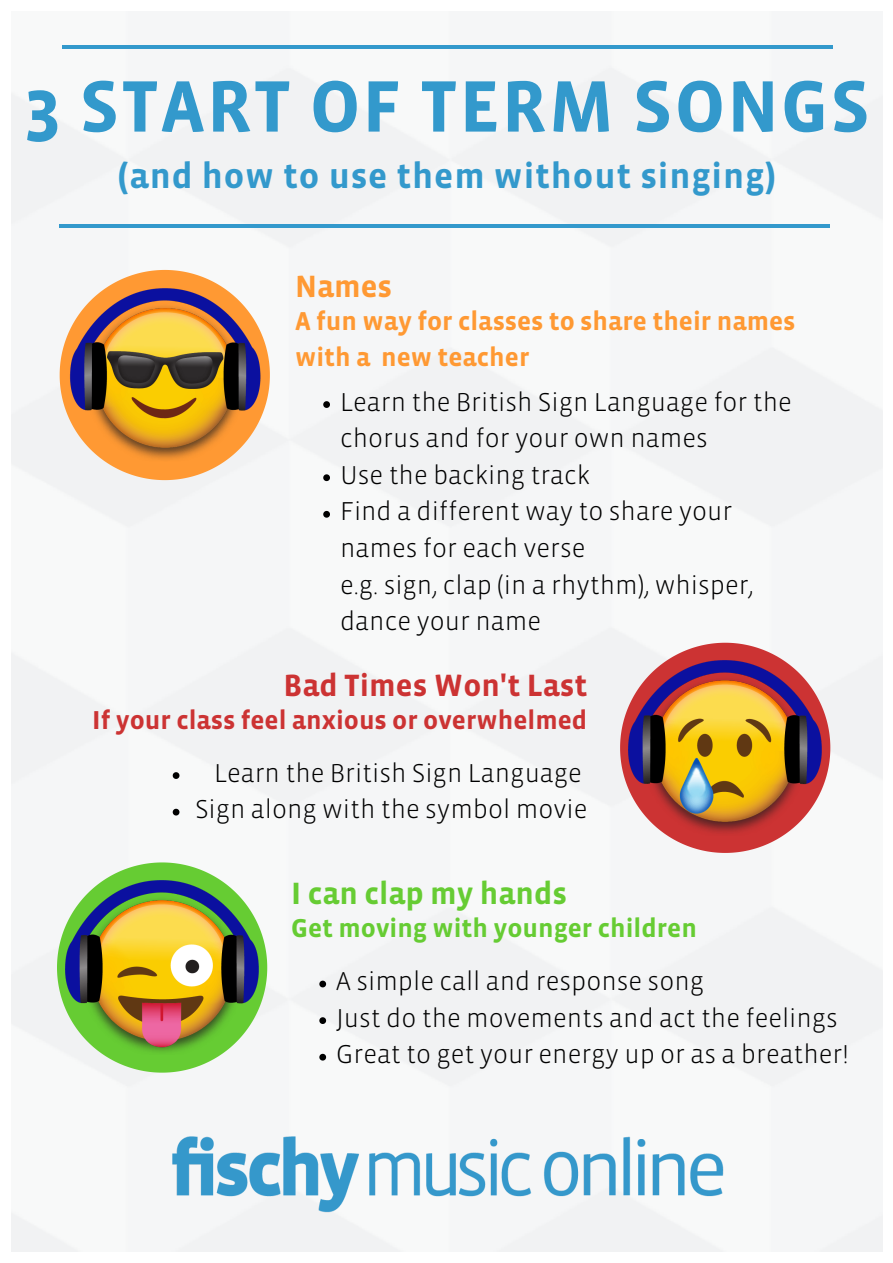
<style>
.page{position:relative;width:893px;height:1263px;background:#fff}
.page>*{position:absolute;margin:0;border:0;box-sizing:border-box;transform-origin:0 0}
.t1{font:700 74.47px "Vista Sans";letter-spacing:.025em;color:#39c}
.t2{font:700 36px "Vista Sans";letter-spacing:.025em;color:#39c}
.t3{font:700 31.5px "Vista Sans";color:#c33}
.t4{font:700 31.5px "Vista Sans";color:#6c3}
.t5{font:700 31.5px "Vista Sans";color:#f93}
.t6{font:300 26.47px/36.6px "Vista Sans";color:#000}
.t7{font:700 26.47px/36.6px "Vista Sans";color:#f93}
.t8{font:700 26.47px "Vista Sans";color:#c33}
.t9{font:700 26.47px "Vista Sans";color:#6c3}
</style>
<div class="page">
<div style="left:11px;top:65px;width:871px;height:1187px;background:#f5f6f7"></div>
<svg style="left:60px;top:270px;width:210px;height:210px"></svg>
<svg style="left:57px;top:862px;width:210px;height:210px"></svg>
<svg style="left:620px;top:643px;width:210px;height:210px"></svg>
<hr style="left:60px;top:224px;width:770px;height:4px;background:#39c">
<hr style="left:62px;top:45px;width:771px;height:4px;background:#39c">
<img style="left:171px;top:1135px;width:553px;height:77px">
<img style="left:629px;top:660px;width:192px;height:175px">
<img style="left:66px;top:880px;width:192px;height:174px">
<img style="left:69px;top:288px;width:191px;height:174px">
<svg style="left:173px;top:772px;width:6px;height:7px"></svg>
<svg style="left:173px;top:809px;width:6px;height:6px"></svg>
<svg style="left:319px;top:981px;width:7px;height:6px"></svg>
<svg style="left:319px;top:1017px;width:7px;height:7px"></svg>
<svg style="left:319px;top:1054px;width:7px;height:6px"></svg>
<svg style="left:323px;top:401px;width:7px;height:7px"></svg>
<svg style="left:323px;top:474px;width:7px;height:7px"></svg>
<svg style="left:323px;top:511px;width:7px;height:7px"></svg>
<h1 class="t1" style="left:23px;top:76px;width:848px">3 START OF TERM SONGS</h1>
<h2 class="t2" style="left:117px;top:161px;width:660px">(and how to use them without singing)</h2>
<p class="t5" style="left:295px;top:273px;width:99px">Names</p>
<p class="t7" style="left:295px;top:304px;width:502px">A fun way for classes to share their names with a new teacher</p>
<p class="t6" style="left:340px;top:385px;width:453px">Learn the British Sign Language for the chorus and for your own names<br>Use the backing track<br>Find a different way to share your names for each verse<br>e.g. sign, clap (in a rhythm), whisper, dance your name</p>
<p class="t3" style="left:283px;top:673px;width:305px">Bad Times Won't Last</p>
<p class="t8" style="left:92px;top:709px;width:496px">If your class feel anxious or overwhelmed</p>
<p class="t6" style="left:195px;top:756px;width:394px;text-align:center">Learn the British Sign Language<br>Sign along with the symbol movie</p>
<p class="t4" style="left:291px;top:881px;width:277px">I can clap my hands</p>
<p class="t9" style="left:291px;top:917px;width:407px">Get moving with younger children</p>
<p class="t6" style="left:336px;top:965px;width:514px">A simple call and response song<br>Just do the movements and act the feelings<br>Great to get your energy up or as a breather!</p>
</div>
